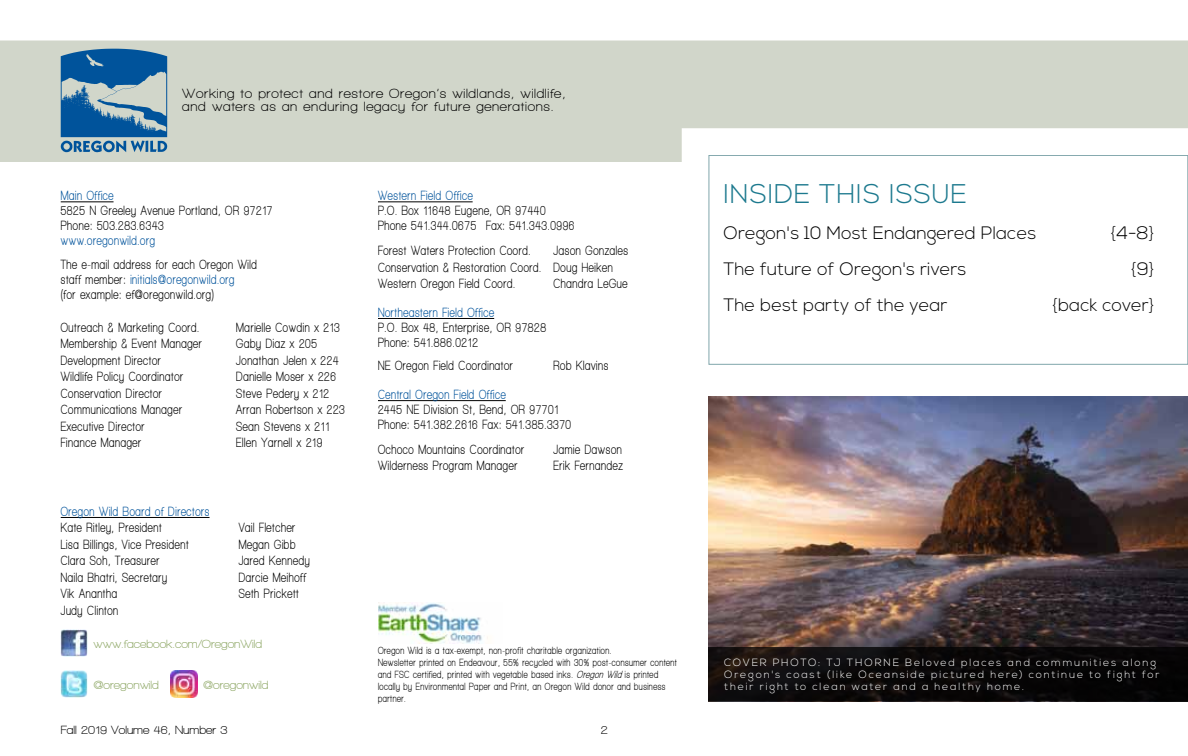
<style>
.page{position:relative;width:1188px;height:756px;background:#fff}
.page>*{position:absolute;margin:0;border:0;box-sizing:border-box;transform-origin:0 0}
.t1{font:300 27px "Nexa";color:#1c798e}
.t2{font:300 18px "Nexa";color:#000}
.t3{font:700 condensed 13.5px/16.5px "Walkway";letter-spacing:.05em;color:#000}
.t4{font:700 condensed 13.5px "Walkway";letter-spacing:.05em;color:#00539b}
.t5{font:700 13.5px/13.5px "Walkway";letter-spacing:.05em;color:#000}
.t6{font:700 12px "Walkway";color:#8fa867}
.t7{font:700 12px "Walkway";color:#000}
.t8{font:700 condensed 10.5px/12px "Walkway";letter-spacing:.05em;color:#000}
.t9{font:300 10.5px/12px "Nexa";letter-spacing:.175em;color:#fff}
.s1{color:#00539b}
.s2{font-style:italic}
</style>
<div class="page">
<svg style="left:0;top:40px;width:1188px;height:122px;background:#d6dbd0"></svg>
<div style="left:709px;top:155px;width:479px;height:209px;border:1px solid #54878e"></div>
<img style="left:709px;top:396px;width:479px;height:306px">
<svg style="left:708px;top:648px;width:480px;height:53px;background:#0b0909"></svg>
<hr style="left:61px;top:202px;width:53px;height:1px;background:#000">
<hr style="left:61px;top:517px;width:149px;height:1px;background:#000">
<hr style="left:378px;top:202px;width:95px;height:1px;background:#000">
<hr style="left:378px;top:318px;width:116px;height:1px;background:#000">
<hr style="left:378px;top:400px;width:128px;height:1px;background:#000">
<img style="left:61px;top:630px;width:27px;height:27px">
<img style="left:61px;top:670px;width:27px;height:27px">
<img style="left:378px;top:602px;width:110px;height:41px">
<svg style="left:61px;top:49px;width:106px;height:103px;background:#4f84ac"></svg>
<img style="left:170px;top:670px;width:27px;height:27px">
<p class="t5" style="left:182px;top:86px;width:385px">Working to protect and restore Oregon’s wildlands, wildlife, and waters as an enduring legacy for future generations.</p>
<p class="t4" style="left:61px;top:188px;width:54px">Main Office</p>
<p class="t3" style="left:61px;top:203px;width:213px;line-height:15px">5825 N Greeley Avenue Portland, OR 97217<br>Phone: 503.283.6343</p>
<p class="t4" style="left:61px;top:233px;width:96px">www.oregonwild.org</p>
<p class="t3" style="left:61px;top:256px;width:198px;line-height:15px">The e-mail address for each Oregon Wild staff member: <span class="s1">initials@oregonwild.org<br></span>(for example: ef@oregonwild.org)</p>
<p class="t3" style="left:61px;top:319px;width:140px">Outreach &amp; Marketing Coord.</p>
<p class="t3" style="left:236px;top:319px;width:105px">Marielle Cowdin x 213</p>
<p class="t3" style="left:61px;top:335px;width:143px">Membership &amp; Event Manager</p>
<p class="t3" style="left:236px;top:335px;width:82px">Gaby Diaz x 205</p>
<p class="t3" style="left:61px;top:352px;width:102px">Development Director</p>
<p class="t3" style="left:236px;top:352px;width:104px">Jonathan Jelen x 224</p>
<p class="t3" style="left:61px;top:368px;width:124px">Wildlife Policy Coordinator</p>
<p class="t3" style="left:236px;top:368px;width:101px">Danielle Moser x 226</p>
<p class="t3" style="left:61px;top:385px;width:103px">Conservation Director</p>
<p class="t3" style="left:236px;top:385px;width:94px">Steve Pedery x 212</p>
<p class="t3" style="left:61px;top:401px;width:123px">Communications Manager</p>
<p class="t3" style="left:236px;top:401px;width:110px">Arran Robertson x 223</p>
<p class="t3" style="left:61px;top:418px;width:85px">Executive Director</p>
<p class="t3" style="left:236px;top:418px;width:95px">Sean Stevens x 211</p>
<p class="t3" style="left:61px;top:434px;width:82px">Finance Manager</p>
<p class="t3" style="left:236px;top:434px;width:88px">Ellen Yarnell x 219</p>
<p class="t4" style="left:61px;top:504px;width:150px">Oregon Wild Board of Directors</p>
<p class="t3" style="left:61px;top:519px;width:129px">Kate Ritley, President<br>Lisa Billings, Vice President<br>Clara Soh, Treasurer<br>Naila Bhatri, Secretary<br>Vik Anantha<br>Judy Clinton</p>
<p class="t3" style="left:239px;top:519px;width:73px">Vail Fletcher<br>Megan Gibb<br>Jared Kennedy<br>Darcie Meihoff<br>Seth Prickett</p>
<p class="t6" style="left:94px;top:638px;width:170px">www.facebook.com/OregonWild</p>
<p class="t6" style="left:94px;top:678px;width:67px">@oregonwild</p>
<p class="t6" style="left:203px;top:678px;width:67px">@oregonwild</p>
<p class="t4" style="left:378px;top:188px;width:96px">Western Field Office</p>
<p class="t3" style="left:378px;top:203px;width:198px;line-height:15px">P.O. Box 11648 Eugene, OR 97440<br>Phone 541.344.0675 Fax: 541.343.0996</p>
<p class="t3" style="left:378px;top:242px;width:154px">Forest Waters Protection Coord.</p>
<p class="t3" style="left:378px;top:242px;width:252px;text-indent:176px">Jason Gonzales<br>Conservation &amp; Restoration Coord. Doug Heiken<br>Western Oregon Field Coord.</p>
<p class="t3" style="left:554px;top:275px;width:75px">Chandra LeGue</p>
<p class="t4" style="left:378px;top:305px;width:118px">Northeastern Field Office</p>
<p class="t3" style="left:378px;top:319px;width:170px;line-height:15px">P.O. Box 48, Enterprise, OR 97828<br>Phone: 541.886.0212</p>
<p class="t3" style="left:378px;top:357px;width:136px">NE Oregon Field Coordinator</p>
<p class="t3" style="left:554px;top:357px;width:56px">Rob Klavins</p>
<p class="t4" style="left:378px;top:387px;width:129px">Central Oregon Field Office</p>
<p class="t3" style="left:378px;top:402px;width:195px;line-height:15px">2445 NE Division St, Bend, OR 97701<br>Phone: 541.382.2616 Fax: 541.385.3370</p>
<p class="t3" style="left:378px;top:441px;width:148px">Ochoco Mountains Coordinator</p>
<p class="t3" style="left:554px;top:441px;width:70px">Jamie Dawson</p>
<p class="t3" style="left:378px;top:457px;width:141px">Wilderness Program Manager</p>
<p class="t3" style="left:554px;top:457px;width:71px">Erik Fernandez</p>
<p class="t8" style="left:378px;top:644px;width:300px">Oregon Wild is a tax-exempt, non-profit charitable organization.<br>Newsletter printed on Endeavour, 55% recycled with 30% post-consumer content and FSC certified, printed with vegetable based inks. <span class="s2">Oregon Wild</span> is printed locally by Environmental Paper and Print, an Oregon Wild donor and business partner.</p>
<p class="t7" style="left:61px;top:724px;width:168px">Fall 2019 Volume 46, Number 3</p>
<p class="t7" style="left:601px;top:724px;width:9px">2</p>
<h1 class="t1" style="left:724px;top:178px;width:15px">INSIDE</h1>
<h1 class="t1" style="left:819px;top:178px;width:16px">THIS</h1>
<h1 class="t1" style="left:889px;top:178px;width:16px">ISSUE</h1>
<h2 class="t2" style="left:724px;top:223px;width:314px">Oregon's 10 Most Endangered Places</h2>
<h2 class="t2" style="left:1111px;top:223px;width:45px">{4-8}</h2>
<h2 class="t2" style="left:724px;top:259px;width:244px">The future of Oregon's rivers</h2>
<h2 class="t2" style="left:1131px;top:259px;width:25px">{9}</h2>
<h2 class="t2" style="left:724px;top:295px;width:226px">The best party of the year</h2>
<h2 class="t2" style="left:1052px;top:295px;width:103px">{back cover}</h2>
<p class="t9" style="left:724px;top:657px;width:437px">cover photo: TJ Thorne Beloved places and communities along<br>Oregon's coast (like Oceanside pictured here) continue to fight for their right to clean water and a healthy home.</p>
</div>
